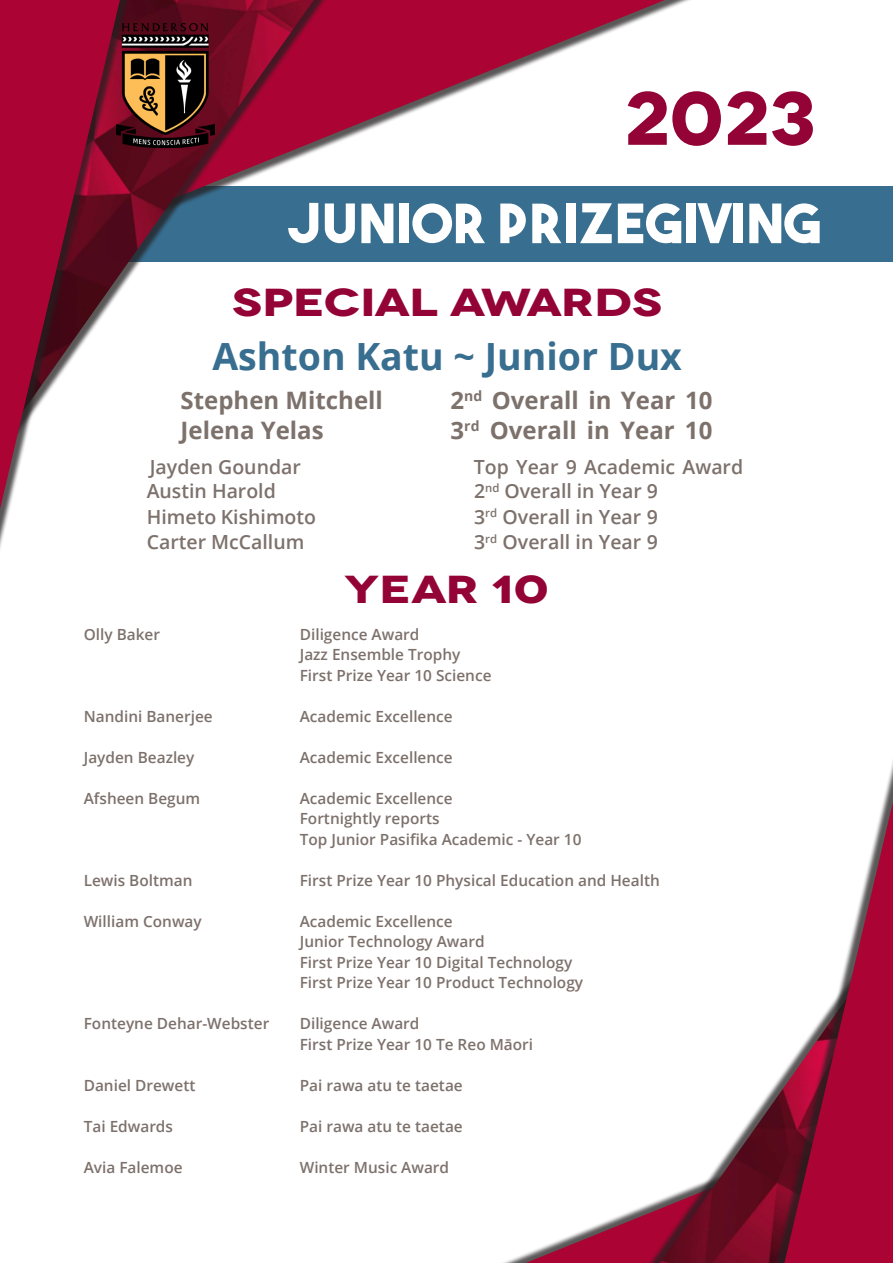
<style>
.page{position:relative;width:893px;height:1263px;background:#fff}
.page>*{position:absolute;margin:0;border:0;box-sizing:border-box;transform-origin:0 0}
.t1{font:700 75px "Novecentowide";color:#930336}
.t2{font:54px "The Bold Font";letter-spacing:.02em;color:#fff}
.t3{font:700 39px "Novecentowide";letter-spacing:-.02em;color:#930336;scale:1.25 1}
.t4{font:700 37.5px "Open Sans";color:#386e8f}
.t5{font:700 24px "Open Sans";color:#7d716c}
.t6{font:600 19.5px/25.5px "Open Sans";color:#7d716c;text-align:justify}
.t7{font:600 15.45px/20.5px "Open Sans";color:#7d716c}
</style>
<div class="page">
<div style="left:106px;top:186px;width:787px;height:76px;background:#386e8f"></div>
<div style="left:38px;top:0;width:686px;height:226px;background:#231f20;opacity:.75"></div>
<svg style="left:334px;top:0;width:331px;height:217px"></svg>
<div style="left:0;top:0;width:334px;height:448px;background:#231f20;opacity:.75"></div>
<img style="left:135px;top:0;width:179px;height:439px">
<div style="left:0;top:0;width:135px;height:566px;background:#231f20;opacity:.75"></div>
<svg style="left:0;top:0;width:120px;height:509px;fill:#ab0333"></svg>
<img style="left:117px;top:23px;width:98px;height:125px">
<svg style="left:526px;top:1209px;width:109px;height:54px"></svg>
<div style="left:635px;top:914px;width:258px;height:349px;background:#231f20;opacity:.75"></div>
<img style="left:660px;top:933px;width:99px;height:330px">
<div style="left:759px;top:740px;width:134px;height:523px;background:#231f20;opacity:.75"></div>
<svg style="left:784px;top:802px;width:109px;height:461px;fill:#ab0833"></svg>
<h1 class="t1" style="left:624px;top:75px;width:193px">2023</h1>
<h2 class="t2" style="left:289px;top:193px;width:534px">JUNIOR PRIZEGIVING</h2>
<h3 class="t3" style="left:232px;top:280px;width:345px">SPECIAL AWARDS</h3>
<h3 class="t4" style="left:212px;top:342px;width:471px">Ashton Katu ~ Junior Dux</h3>
<h3 class="t5" style="left:181px;top:391px;width:204px">Stephen Mitchell</h3>
<h3 class="t5" style="left:451px;top:391px;width:263px">2<sup>nd</sup> Overall in Year 10</h3>
<h3 class="t5" style="left:181px;top:421px;width:145px">Jelena Yelas</h3>
<h3 class="t5" style="left:451px;top:421px;width:263px">3<sup>rd</sup> Overall in Year 10</h3>
<p class="t6" style="left:150px;top:456px;width:153px">Jayden Goundar</p>
<p class="t6" style="left:474px;top:456px;width:271px">Top Year 9 Academic Award</p>
<p class="t6" style="left:147px;top:481px;width:171px;text-align:left">Austin Harold<br>Himeto Kishimoto<br>Carter McCallum</p>
<p class="t6" style="left:474px;top:481px;width:185px">2<sup>nd</sup> Overall in Year 9<br>3<sup>rd</sup> Overall in Year 9<br>3<sup>rd</sup> Overall in Year 9</p>
<h3 class="t3" style="left:344px;top:567px;width:165px">YEAR 10</h3>
<p class="t7" style="left:84px;top:625px;width:78px">Olly Baker</p>
<p class="t7" style="left:300px;top:625px;width:193px">Diligence Award<br>Jazz Ensemble Trophy<br>First Prize Year 10 Science</p>
<p class="t7" style="left:84px;top:707px;width:130px">Nandini Banerjee</p>
<p class="t7" style="left:300px;top:707px;width:154px">Academic Excellence</p>
<p class="t7" style="left:84px;top:748px;width:112px">Jayden Beazley</p>
<p class="t7" style="left:300px;top:748px;width:154px">Academic Excellence</p>
<p class="t7" style="left:84px;top:789px;width:118px">Afsheen Begum</p>
<p class="t7" style="left:300px;top:789px;width:283px">Academic Excellence<br>Fortnightly reports<br>Top Junior Pasi昀椀ka Academic - Year 10</p>
<p class="t7" style="left:84px;top:871px;width:110px">Lewis Boltman</p>
<p class="t7" style="left:300px;top:871px;width:362px">First Prize Year 10 Physical Education and Health</p>
<p class="t7" style="left:84px;top:912px;width:119px">William Conway</p>
<p class="t7" style="left:300px;top:912px;width:285px">Academic Excellence<br>Junior Technology Award<br>First Prize Year 10 Digital Technology<br>First Prize Year 10 Product Technology</p>
<p class="t7" style="left:84px;top:1013px;width:187px">Fonteyne Dehar-Webster</p>
<p class="t7" style="left:300px;top:1013px;width:235px">Diligence Award<br>First Prize Year 10 Te Reo Māori</p>
<p class="t7" style="left:84px;top:1076px;width:113px">Daniel Drewett</p>
<p class="t7" style="left:300px;top:1076px;width:164px">Pai rawa atu te taetae</p>
<p class="t7" style="left:84px;top:1117px;width:91px">Tai Edwards</p>
<p class="t7" style="left:300px;top:1117px;width:164px">Pai rawa atu te taetae</p>
<p class="t7" style="left:84px;top:1158px;width:100px">Avia Falemoe</p>
<p class="t7" style="left:300px;top:1158px;width:151px">Winter Music Award</p>
</div>
